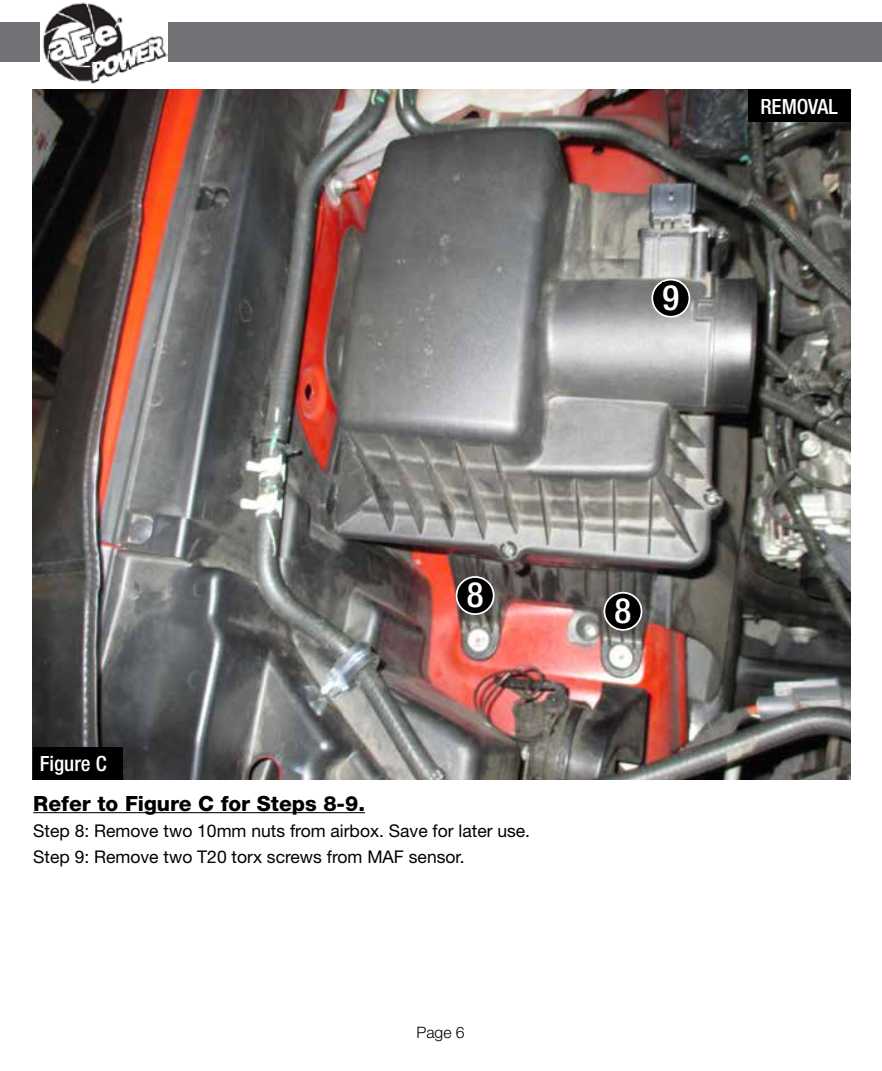
<style>
.page{position:relative;width:882px;height:1071px;background:#fff}
.page>*{position:absolute;margin:0;border:0;box-sizing:border-box;transform-origin:0 0}
.t1{font:500 condensed 35px "Helvetica Neue";color:#fff}
.t2{font:800 21px "Helvetica Neue";color:#000}
.t3{font:500 condensed 21px "Helvetica Neue";color:#fff}
.t4{font:17.5px/26.2px "Helvetica Neue";color:#000}
.t5{font:300 15.75px "Helvetica Neue";color:#000}
</style>
<div class="page">
<div style="left:0;top:23px;width:882px;height:39px;background:#717275"></div>
<img style="left:40px;top:2px;width:127px;height:82px">
<hr style="left:33px;top:812px;width:332px;height:1px;background:#000">
<img style="left:33px;top:89px;width:817px;height:691px">
<div style="left:748px;top:89px;width:102px;height:33px;background:#000"></div>
<div style="left:33px;top:747px;width:90px;height:33px;background:#000"></div>
<div style="left:652px;top:280px;width:37px;height:37px;background:#000;border-radius:50%"></div>
<div style="left:651px;top:279px;width:39px;height:39px;border:2px solid #fff;border-radius:50%"></div>
<div style="left:662px;top:283px;width:17px;height:27px;background:#000"></div>
<svg style="left:457px;top:577px;width:37px;height:37px"></svg>
<div style="left:456px;top:576px;width:39px;height:39px;border:2px solid #fff;border-radius:50%"></div>
<div style="left:467px;top:580px;width:17px;height:28px;background:#000"></div>
<div style="left:604px;top:593px;width:38px;height:37px;background:#000;border-radius:50%"></div>
<div style="left:604px;top:592px;width:38px;height:39px;border:2px solid #fff;border-radius:50%"></div>
<div style="left:615px;top:596px;width:16px;height:27px;background:#000"></div>
<h1 class="t1" style="left:662px;top:277px;width:18px">9</h1>
<p class="t3" style="left:760px;top:94px;width:79px">REMOVAL</p>
<p class="t3" style="left:40px;top:751px;width:68px">Figure C</p>
<h1 class="t1" style="left:467px;top:574px;width:18px">8</h1>
<p class="t2" style="left:33px;top:791px;width:333px">Refer to Figure C for Steps 8-9.</p>
<p class="t4" style="left:33px;top:817px;width:498px">Step 8: Remove two 10mm nuts from airbox. Save for later use.<br>Step 9: Remove two T20 torx screws from MAF sensor.</p>
<p class="t5" style="left:416px;top:1023px;width:50px">Page 6</p>
<h1 class="t1" style="left:615px;top:590px;width:18px">8</h1>
</div>
